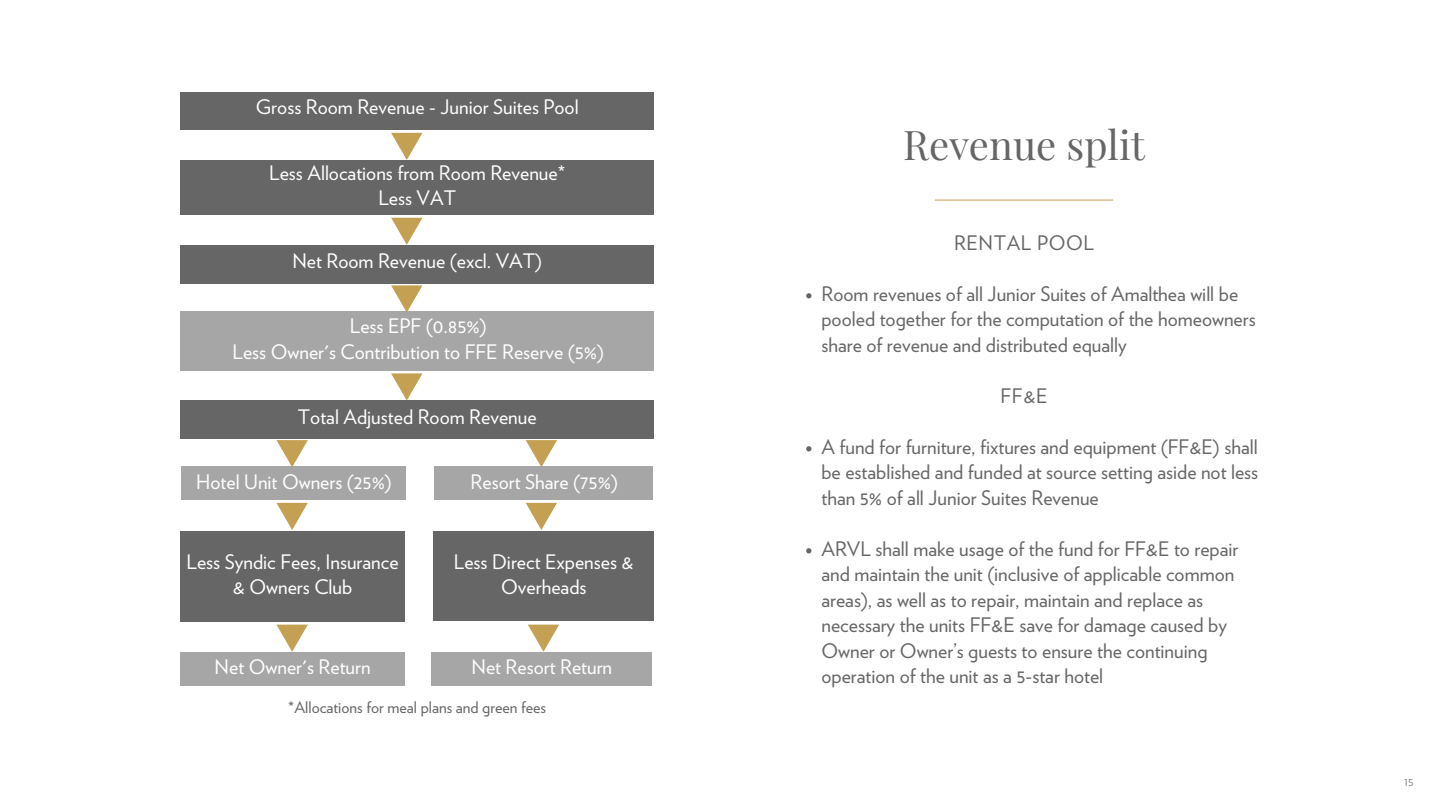
<style>
.page{position:relative;width:1440px;height:810px;background:#fff}
.page>*{position:absolute;margin:0;border:0;box-sizing:border-box;transform-origin:0 0}
.t1{font:40px "Playfair Display";color:#666}
.t2{font:20px/25.5px "Verlag";color:#666}
.t3{font:20px/25.5px "Verlag";color:#fff;text-align:center}
.t4{font:20px "Verlag";letter-spacing:.03em;color:#666}
.t5{font:16px "Verlag";color:#666}
.t6{font:300 12px "Verlag";color:#666}
</style>
<div class="page">
<div style="left:180px;top:92px;width:474px;height:38px;background:#666"></div>
<div style="left:180px;top:311px;width:474px;height:59px;background:#a6a6a6"></div>
<div style="left:180px;top:160px;width:474px;height:54px;background:#666"></div>
<div style="left:180px;top:245px;width:474px;height:38px;background:#666"></div>
<div style="left:180px;top:400px;width:474px;height:38px;background:#666"></div>
<div style="left:181px;top:467px;width:225px;height:33px;background:#a6a6a6"></div>
<div style="left:434px;top:467px;width:219px;height:33px;background:#a6a6a6"></div>
<div style="left:180px;top:532px;width:225px;height:90px;background:#666"></div>
<div style="left:433px;top:532px;width:221px;height:89px;background:#666"></div>
<div style="left:180px;top:652px;width:224px;height:33px;background:#a6a6a6"></div>
<div style="left:431px;top:652px;width:221px;height:33px;background:#a6a6a6"></div>
<svg style="left:391px;top:133px;width:31px;height:27px"></svg>
<svg style="left:391px;top:218px;width:31px;height:27px"></svg>
<svg style="left:391px;top:285px;width:31px;height:28px"></svg>
<svg style="left:391px;top:373px;width:31px;height:28px"></svg>
<svg style="left:276px;top:440px;width:32px;height:27px"></svg>
<svg style="left:526px;top:440px;width:31px;height:27px"></svg>
<svg style="left:276px;top:503px;width:32px;height:27px"></svg>
<svg style="left:526px;top:503px;width:31px;height:27px"></svg>
<svg style="left:276px;top:625px;width:32px;height:27px"></svg>
<svg style="left:528px;top:625px;width:31px;height:27px"></svg>
<hr style="left:935px;top:200px;width:178px;height:1px;background:#c4a053">
<svg style="left:806px;top:293px;width:5px;height:5px"></svg>
<svg style="left:806px;top:446px;width:5px;height:5px"></svg>
<svg style="left:806px;top:548px;width:5px;height:5px"></svg>
<p class="t3" style="left:256px;top:96px;width:324px">Gross Room Revenue - Junior Suites Pool</p>
<p class="t3" style="left:269px;top:161px;width:298px">Less Allocations from Room Revenue*<br>Less VAT</p>
<p class="t3" style="left:292px;top:249px;width:251px">Net Room Revenue (excl. VAT)</p>
<p class="t3" style="left:233px;top:314px;width:373px">Less EPF (0.85%)<br>Less Owner's Contribution to FFE Reserve (5%)</p>
<p class="t3" style="left:298px;top:406px;width:240px">Total Adjusted Room Revenue</p>
<p class="t3" style="left:196px;top:470px;width:197px">Hotel Unit Owners (25%)</p>
<p class="t3" style="left:471px;top:470px;width:149px">Resort Share (75%)</p>
<p class="t3" style="left:187px;top:550px;width:214px">Less Syndic Fees, Insurance &amp; Owners Club</p>
<p class="t3" style="left:454px;top:550px;width:181px">Less Direct Expenses &amp;<br>Overheads</p>
<p class="t3" style="left:215px;top:655px;width:158px">Net Owner's Return</p>
<p class="t3" style="left:472px;top:655px;width:142px">Net Resort Return</p>
<p class="t5" style="left:288px;top:700px;width:259px">*Allocations for meal plans and green fees</p>
<h1 class="t1" style="left:903px;top:116px;width:243px">Revenue split</h1>
<p class="t4" style="left:954px;top:234px;width:142px">RENTAL POOL</p>
<p class="t2" style="left:821px;top:282px;width:436px">Room revenues of all Junior Suites of Amalthea will be pooled together for the computation of the homeowners share of revenue and distributed equally</p>
<p class="t2" style="left:1001px;top:384px;width:48px">FF&amp;E</p>
<p class="t2" style="left:821px;top:435px;width:438px;text-align:justify">A fund for furniture, fixtures and equipment (FF&amp;E) shall be established and funded at source setting aside not less than 5% of all Junior Suites Revenue</p>
<p class="t2" style="left:821px;top:537px;width:419px">ARVL shall make usage of the fund for FF&amp;E to repair and maintain the unit (inclusive of applicable common areas), as well as to repair, maintain and replace as necessary the units FF&amp;E save for damage caused by Owner or Owner’s guests to ensure the continuing operation of the unit as a 5-star hotel</p>
<p class="t6" style="left:1404px;top:777px;width:11px">15</p>
</div>
